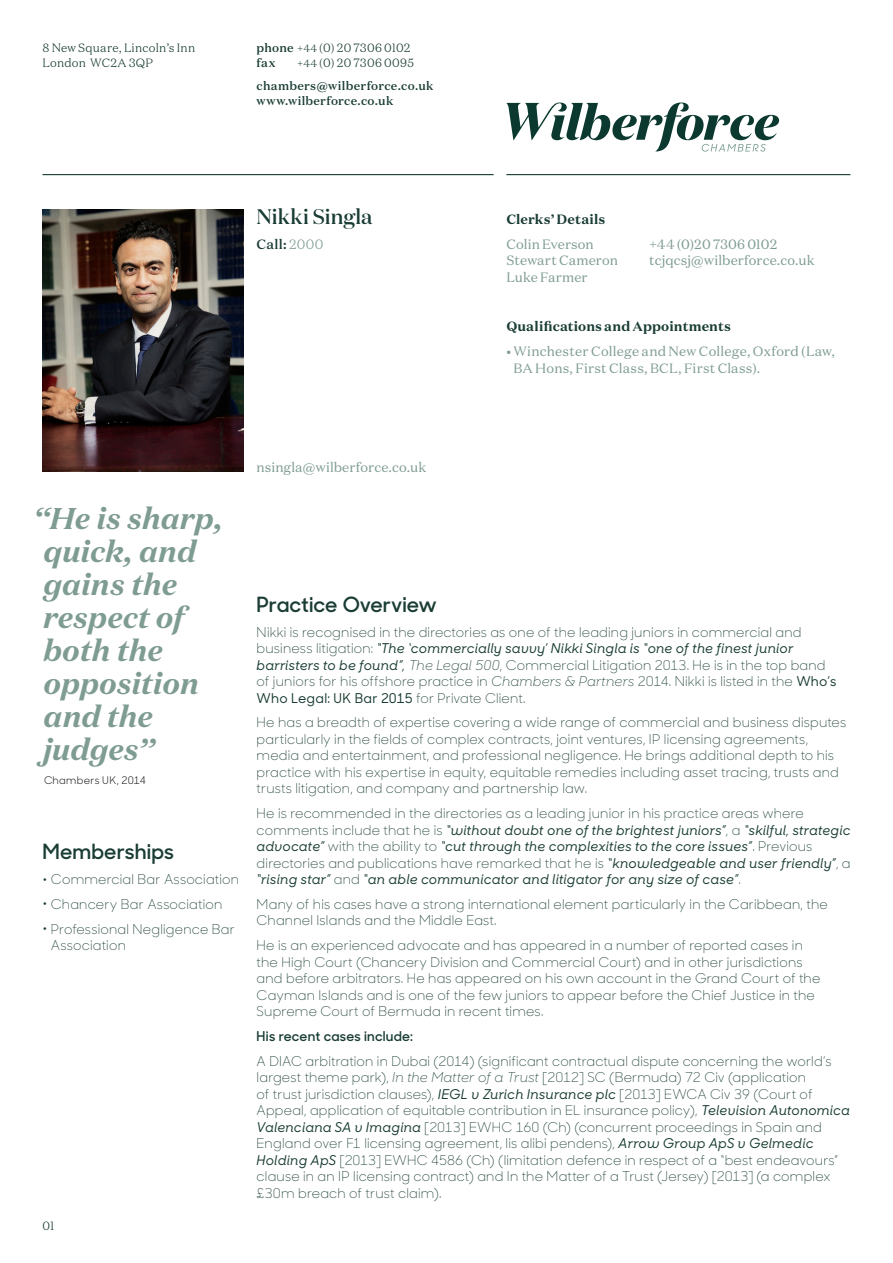
<style>
.page{position:relative;width:893px;height:1263px;background:#fff}
.page>*{position:absolute;margin:0;border:0;box-sizing:border-box;transform-origin:0 0}
.QUOTE{font:italic 700 30px/33px "Domaine Text";letter-spacing:-.01em;color:#7f9c92}
.t1{font:600 21px "Sharp Sans No 1";letter-spacing:.005em;color:#193c34}
.NAME{font:500 21px "Domaine Display";letter-spacing:.01em;color:#193c34}
.BODY{font:300 13.5px/16.5px "Sharp Sans No 1";letter-spacing:.015em;color:#193c34}
.BODY-2{font:italic 500 13.5px/16.5px "Sharp Sans No 1";letter-spacing:.01em;color:#193c34}
.BODY_LIGHT_GREEN{font:13.5px/16.5px "Domaine Text";letter-spacing:.01em;color:#7f9c92}
.BODY_GREEN{font:300 13.5px/16.5px "Sharp Sans No 1";letter-spacing:.015em;color:#193c34}
.QUALS{font:700 13.5px "Domaine Text";letter-spacing:.005em;color:#193c34}
.BODY_SEMI_BOLD_SUB{font:600 13.5px "Sharp Sans No 1";letter-spacing:.015em;color:#193c34}
.CLERKS{font:700 13.5px "Domaine Text";letter-spacing:.005em;color:#193c34}
.t2{font:500 13.5px "Domaine Text";color:#193c34}
.t3{font:500 12px/23.5px "Domaine Text";letter-spacing:.025em;color:#193c34}
.t4{font:300 12px/15px "Domaine Text";letter-spacing:.015em;color:#193c34}
.QUOTE_BY{font:10.5px "Sharp Sans No 1";letter-spacing:.025em;color:#231f20}
.s1{font-weight:500}
.s2{font-size:10.5px}
.s3{font-weight:300;font-size:10.5px}
.s4{font-weight:300}
.s5{font-weight:300;color:#7f9c92}
.s6{font-weight:600}
.s7{font-weight:500;font-style:italic}
.s8{font-style:italic}
.s9{font-weight:300;font-style:normal}
</style>
<div class="page">
<svg style="left:506px;top:103px;width:273px;height:49px"></svg>
<hr style="left:506px;top:174px;width:344px;height:1px;background:#193c34">
<hr style="left:43px;top:174px;width:451px;height:1px;background:#193c34">
<img style="left:43px;top:209px;width:201px;height:263px">
<p class="t4" style="left:43px;top:40px;width:154px">8 New Square, Lincoln’s Inn<br>London WC2A 3QP</p>
<p class="t4" style="left:257px;top:40px;width:155px"><span class="s1">phone</span> <span class="s2">+44</span> (0) 20 7306 0102 <span class="s1">fax</span></p>
<p class="t3" style="left:257px;top:51px;width:178px;text-indent:40px"><span class="s3">+44</span> <span class="s4">(0) 20 7306 0095 </span>chambers@wilberforce.co.uk</p>
<p class="t3" style="left:257px;top:89px;width:138px">www.wilberforce.co.uk</p>
<p class="NAME" style="left:256px;top:203px;width:117px">Nikki Singla</p>
<p class="t2" style="left:256px;top:235px;width:68px">Call: <span class="s5">2000</span></p>
<p class="BODY_LIGHT_GREEN" style="left:256px;top:458px;width:171px">nsingla@wilberforce.co.uk</p>
<p class="CLERKS" style="left:506px;top:210px;width:101px">Clerks’ Details</p>
<p class="BODY_LIGHT_GREEN" style="left:506px;top:236px;width:113px">Colin Everson<br>Stewart Cameron<br>Luke Farmer</p>
<p class="BODY_LIGHT_GREEN" style="left:649px;top:236px;width:167px">+44 (0)20 7306 0102 tcjqcsj@wilberforce.co.uk</p>
<p class="QUALS" style="left:506px;top:318px;width:226px">Qualifications and Appointments</p>
<p class="BODY_LIGHT_GREEN" style="left:514px;top:343px;width:323px;text-indent:-7px">• Winchester College and New College, Oxford (Law,<br>BA Hons, First Class, BCL, First Class).</p>
<p class="QUOTE" style="left:43px;top:502px;width:182px;text-indent:-9px">“He is sharp, quick, and gains the respect of both the opposition and the judges”</p>
<p class="QUOTE_BY" style="left:44px;top:773px;width:103px">Chambers UK, 2014</p>
<p class="t1" style="left:43px;top:836px;width:133px">Memberships</p>
<p class="BODY_GREEN" style="left:43px;top:870px;width:198px"><span class="s6">•</span> Commercial Bar Association</p>
<p class="BODY_GREEN" style="left:43px;top:895px;width:181px"><span class="s6">•</span> Chancery Bar Association</p>
<p class="BODY_GREEN" style="left:51px;top:920px;width:185px;text-indent:-8px"><span class="s6">•</span> Professional Negligence Bar<br>Association</p>
<p class="t4" style="left:43px;top:1218px;width:13px">01</p>
<p class="t1" style="left:257px;top:589px;width:182px">Practice Overview</p>
<p class="BODY" style="left:257px;top:623px;width:581px">Nikki is recognised in the directories as one of the leading juniors in commercial and business litigation: <span class="s7">“The ‘commercially savvy’ Nikki Singla is “one of the finest junior barristers to be found”,</span> <span class="s8">The Legal 500</span>, Commercial Litigation 2013. He is in the top band of juniors for his offshore practice in <span class="s8">Chambers &amp; Partners</span> 2014. Nikki is listed in the <span class="s1">Who’s Who Legal: UK Bar 2015</span> for Private Client.</p>
<p class="BODY" style="left:257px;top:714px;width:591px">He has a breadth of expertise covering a wide range of commercial and business disputes particularly in the fields of complex contracts, joint ventures, IP licensing agreements, media and entertainment, and professional negligence. He brings additional depth to his practice with his expertise in equity, equitable remedies including asset tracing, trusts and trusts litigation, and company and partnership law.</p>
<p class="BODY-2" style="left:257px;top:805px;width:595px"><span class="s9">He is recommended in the directories as a leading junior in his practice areas where comments include that he is</span> “without doubt one of the brightest juniors”<span class="s9">, a</span> “skilful, strategic advocate” <span class="s9">with the ability to</span> “cut through the complexities to the core issues”<span class="s9">. Previous directories and publications have remarked that he is</span> “knowledgeable and user friendly”<span class="s9">, a </span>“rising star” <span class="s9">and</span> “an able communicator and litigator for any size of case”<span class="s9">.</span></p>
<p class="BODY" style="left:257px;top:895px;width:573px">Many of his cases have a strong international element particularly in the Caribbean, the<br>Channel Islands and the Middle East.</p>
<p class="BODY" style="left:257px;top:936px;width:565px">He is an experienced advocate and has appeared in a number of reported cases in the High Court (Chancery Division and Commercial Court) and in other jurisdictions and before arbitrators. He has appeared on his own account in the Grand Court of the Cayman Islands and is one of the few juniors to appear before the Chief Justice in the Supreme Court of Bermuda in recent times.</p>
<p class="BODY_SEMI_BOLD_SUB" style="left:257px;top:1026px;width:158px">His recent cases include:</p>
<p class="BODY" style="left:257px;top:1052px;width:595px">A DIAC arbitration in Dubai (2014) (significant contractual dispute concerning the world’s largest theme park), <span class="s8">In the Matter of a Trust</span> [2012] SC (Bermuda) 72 Civ (application<br>of trust jurisdiction clauses), <span class="s7">IEGL v Zurich Insurance plc</span> [2013] EWCA Civ 39 (Court of Appeal, application of equitable contribution in EL insurance policy), <span class="s7">Television Autonomica Valenciana SA v Imagina</span> [2013] EWHC 160 (Ch) (concurrent proceedings in Spain and England over F1 licensing agreement, lis alibi pendens), <span class="s7">Arrow Group ApS v Gelmedic Holding ApS</span> [2013] EWHC 4586 (Ch) (limitation defence in respect of a “best endeavours” clause in an IP licensing contract) and In the Matter of a Trust (Jersey) [2013] (a complex £30m breach of trust claim).</p>
</div>
